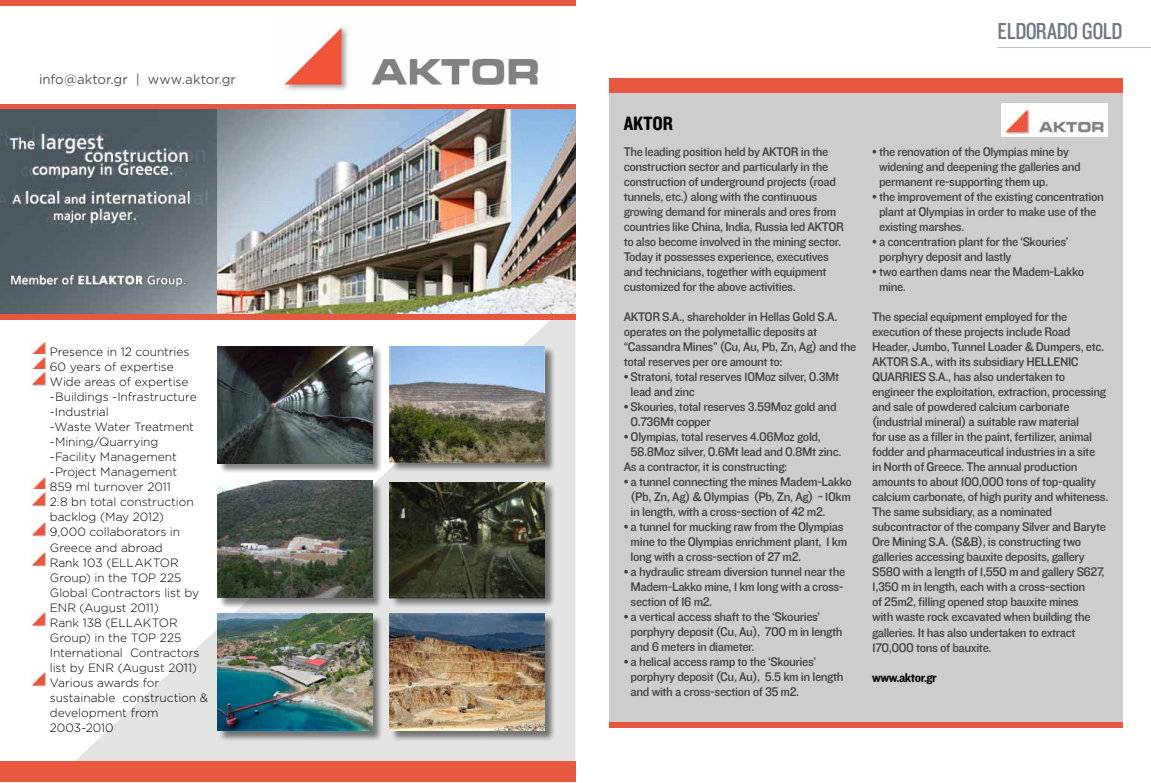
<style>
.page{position:relative;width:1151px;height:783px;background:#fff}
.page>*{position:absolute;margin:0;border:0;box-sizing:border-box;transform-origin:0 0}
.t1{font:24px "Knockout HTF29 Junior Liteweight";letter-spacing:-.01em;color:#6f7983}
.t2{font:20px "Knockout HTF50 Welterweight";color:#000}
.t3{font:13.3px "Gotham HTF";color:#565659}
.t4{font:13px/15px "Knockout HTF31 Junior Middlewt";letter-spacing:-.03em;color:#414042}
.t5{font:13px "Knockout HTF51 Middleweight";letter-spacing:-.03em;color:#000}
.t6{font:300 12px/15px "Gotham HTF";letter-spacing:-.005em;color:#000}
</style>
<div class="page">
<hr style="left:997px;top:47px;width:154px;height:1px;background:#bbc0c4">
<svg style="left:75px;top:320px;width:500px;height:441px"></svg>
<div style="left:609px;top:81px;width:514px;height:646px;background:#cdcdcd"></div>
<div style="left:609px;top:78px;width:514px;height:15px;background:#e85840"></div>
<div style="left:609px;top:722px;width:514px;height:5px;background:#e85840"></div>
<div style="left:0;top:104px;width:575px;height:6px;background:#e85840"></div>
<div style="left:0;top:0;width:575px;height:6px;background:#e85840"></div>
<img style="left:1001px;top:103px;width:106px;height:34px">
<img style="left:32px;top:341px;width:14px;height:13px">
<img style="left:32px;top:356px;width:14px;height:13px">
<img style="left:32px;top:371px;width:14px;height:15px">
<img style="left:32px;top:476px;width:14px;height:13px">
<img style="left:32px;top:491px;width:14px;height:15px">
<img style="left:32px;top:521px;width:14px;height:15px">
<img style="left:32px;top:551px;width:14px;height:15px">
<img style="left:32px;top:611px;width:14px;height:15px">
<img style="left:32px;top:671px;width:14px;height:15px">
<img style="left:283px;top:26px;width:255px;height:66px">
<img style="left:0;top:110px;width:218px;height:204px">
<img style="left:218px;top:110px;width:357px;height:204px">
<div style="left:0;top:761px;width:575px;height:20px;background:#e85840"></div>
<div style="left:390px;top:346px;width:166px;height:126px;background:#000;opacity:.5"></div>
<img style="left:390px;top:346px;width:155px;height:117px">
<div style="left:390px;top:482px;width:166px;height:126px;background:#000;opacity:.5"></div>
<img style="left:390px;top:482px;width:155px;height:117px">
<div style="left:390px;top:614px;width:166px;height:127px;background:#000;opacity:.5"></div>
<img style="left:390px;top:613px;width:155px;height:117px">
<div style="left:218px;top:614px;width:165px;height:127px;background:#000;opacity:.5"></div>
<img style="left:218px;top:613px;width:154px;height:117px">
<div style="left:218px;top:346px;width:165px;height:128px;background:#000;opacity:.5"></div>
<img style="left:218px;top:346px;width:154px;height:117px">
<div style="left:218px;top:481px;width:165px;height:127px;background:#000;opacity:.5"></div>
<img style="left:218px;top:480px;width:154px;height:117px">
<div style="left:0;top:314px;width:575px;height:6px;background:#e85840"></div>
<p class="t3" style="left:39px;top:72px;width:198px">info@aktor.gr | www.aktor.gr</p>
<p class="t6" style="left:50px;top:344px;width:160px">Presence in 12 countries<br>60 years of expertise<br>Wide areas of expertise -Buildings -Infrastructure -Industrial<br>-Waste Water Treatment -Mining/Quarrying<br>-Facility Management -Project Management<br>859 ml turnover 2011<br>2.8 bn total construction backlog (May 2012)<br>9,000 collaborators in<br>Greece and abroad<br>Rank 103 (ELLAKTOR<br>Group) in the TOP 225<br>Global Contractors list by<br>ENR (August 2011)<br>Rank 138 (ELLAKTOR<br>Group) in the TOP 225<br>International Contractors list by ENR (August 2011)<br>Various awards for sustainable construction &amp; development from<br>2003-2010</p>
<h1 class="t1" style="left:992px;top:18px;width:132px">EL DORADO OLD</h1>
<h1 class="t1" style="left:997px;top:18px;width:127px">ELDORADO GOLD</h1>
<h2 class="t2" style="left:624px;top:112px;width:51px">AKTOR</h2>
<p class="t4" style="left:624px;top:144px;width:222px">The leading position held by AKTOR in the construction sector and particularly in the construction of underground projects (road tunnels, etc.) along with the continuous growing demand for minerals and ores from countries like China, India, Russia led AKTOR to also become involved in the mining sector.<br>Today it possesses experience, executives and technicians, together with equipment customized for the above activities.</p>
<p class="t4" style="left:624px;top:309px;width:234px">AKTOR S.A., shareholder in Hellas Gold S.A. operates on the polymetallic deposits at “Cassandra Mines” (Cu, Au, Pb, Zn, Ag) and the total reserves per ore amount to:</p>
<p class="t4" style="left:631px;top:369px;width:210px;text-indent:-7px">• Stratoni, total reserves 10Moz silver, 0.3Mt lead and zinc</p>
<p class="t4" style="left:631px;top:399px;width:207px;text-indent:-7px">• Skouries, total reserves 3.59Moz gold and<br>0.736Mt copper</p>
<p class="t4" style="left:624px;top:429px;width:199px">• Olympias, total reserves 4.06Moz gold,</p>
<p class="t4" style="left:631px;top:444px;width:212px">58.8Moz silver, 0.6Mt lead and 0.8Mt zinc.</p>
<p class="t4" style="left:624px;top:459px;width:165px">As a contractor, it is constructing:</p>
<p class="t4" style="left:631px;top:474px;width:223px;text-align:justify;text-indent:-7px">• a tunnel connecting the mines Madem-Lakko (Pb, Zn, Ag) &amp; Olympias (Pb, Zn, Ag) ~ 10km in length, with a cross-section of 42 m2.</p>
<p class="t4" style="left:631px;top:519px;width:218px;text-indent:-7px">• a tunnel for mucking raw from the Olympias mine to the Olympias enrichment plant, 1 km long with a cross-section of 27 m2.</p>
<p class="t4" style="left:631px;top:564px;width:216px;text-align:justify;text-indent:-7px">• a hydraulic stream diversion tunnel near the Madem-Lakko mine, 1 km long with a cross&shy;section of 16 m2.</p>
<p class="t4" style="left:631px;top:609px;width:213px;text-indent:-7px">• a vertical access shaft to the ‘Skouries’ porphyry deposit (Cu, Au), 700 m in length and 6 meters in diameter.</p>
<p class="t4" style="left:631px;top:654px;width:214px;text-indent:-7px">• a helical access ramp to the ‘Skouries’ porphyry deposit (Cu, Au), 5.5 km in length and with a cross-section of 35 m2.</p>
<p class="t4" style="left:879px;top:144px;width:203px;text-indent:-7px">• the renovation of the Olympias mine by widening and deepening the galleries and permanent re-supporting them up.</p>
<p class="t4" style="left:879px;top:189px;width:226px;text-indent:-7px">• the improvement of the existing concentration plant at Olympias in order to make use of the existing marshes.</p>
<p class="t4" style="left:879px;top:234px;width:191px;text-indent:-7px">• a concentration plant for the ‘Skouries’ porphyry deposit and lastly</p>
<p class="t4" style="left:879px;top:264px;width:207px;text-indent:-7px">• two earthen dams near the Madem-Lakko mine.</p>
<p class="t4" style="left:872px;top:309px;width:238px">The special equipment employed for the execution of these projects include Road Header, Jumbo, Tunnel Loader &amp; Dumpers, etc.<br>AKTOR S.A., with its subsidiary HELLENIC QUARRIES S.A., has also undertaken to engineer the exploitation, extraction, processing and sale of powdered calcium carbonate (industrial mineral) a suitable raw material<br>for use as a filler in the paint, fertilizer, animal fodder and pharmaceutical industries in a site<br>in North of Greece. The annual production amounts to about 100,000 tons of top-quality calcium carbonate, of high purity and whiteness.<br>The same subsidiary, as a nominated subcontractor of the company Silver and Baryte Ore Mining S.A. (S&amp;B), is constructing two galleries accessing bauxite deposits, gallery S580 with a length of 1,550 m and gallery S627, 1,350 m in length, each with a cross-section<br>of 25m2, filling opened stop bauxite mines<br>with waste rock excavated when building the galleries. It has also undertaken to extract 170,000 tons of bauxite.</p>
<p class="t5" style="left:872px;top:670px;width:66px">www.aktor.gr</p>
</div>
